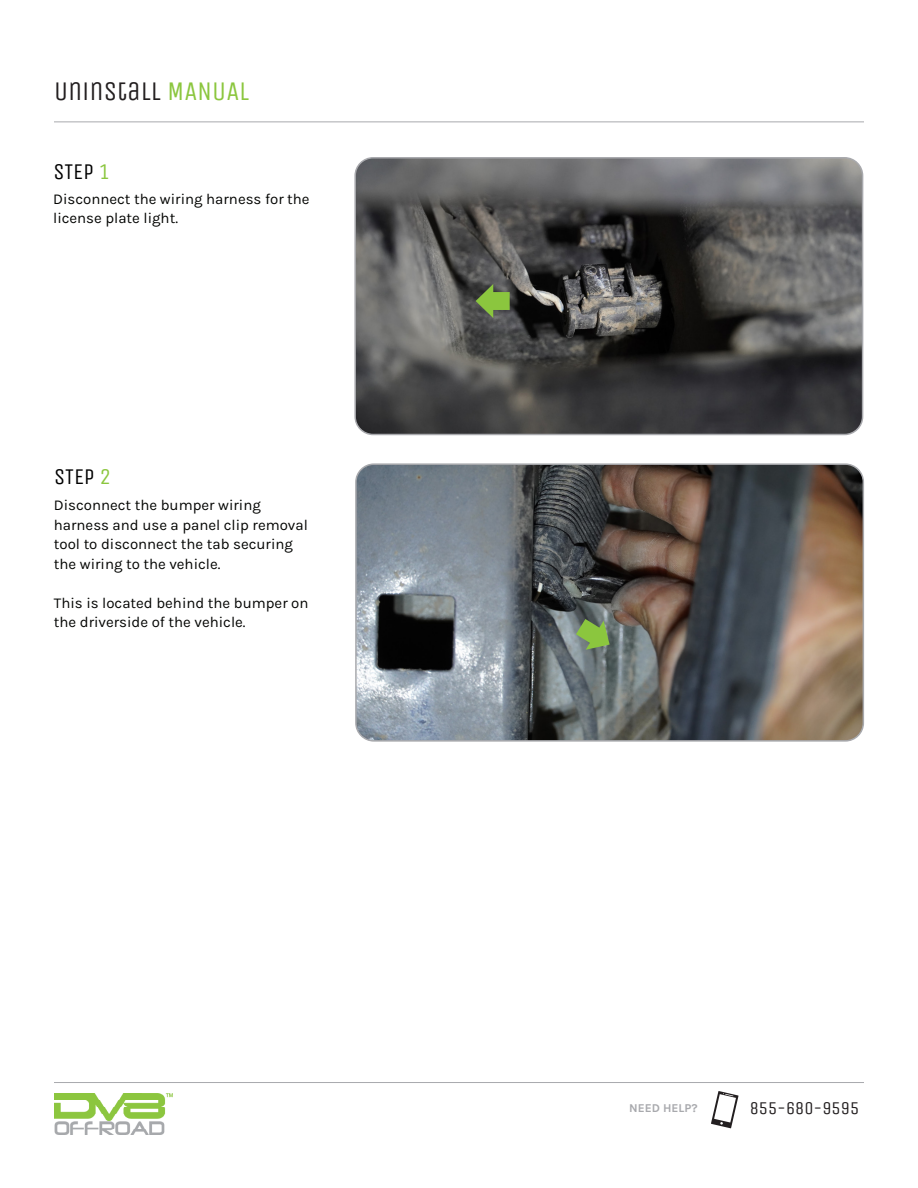
<style>
.page{position:relative;width:918px;height:1188px;background:#fff}
.page>*{position:absolute;margin:0;border:0;box-sizing:border-box;transform-origin:0 0}
.t1{font:27px "Unica One";color:#231f20}
.t2{font:22.5px "Unica One";color:#010101}
.t3{font:18px "Unica One";color:#231f20}
.t4{font:15px/19.5px "Karla";color:#040503}
.t5{font:700 12px "Karla";color:#a8a9ad}
.s1{color:#8bc63e}
</style>
<div class="page">
<hr style="left:54px;top:122px;width:810px;height:1px;background:#a8a9ad">
<img style="left:54px;top:1093px;width:119px;height:41px">
<hr style="left:54px;top:1082px;width:810px;height:1px;background:#a8a9ad">
<svg style="left:711px;top:1091px;width:28px;height:37px"></svg>
<img style="left:357px;top:158px;width:506px;height:276px">
<div style="left:354px;top:157px;width:509px;height:278px;border:2px solid #a8a9ad;border-radius:18px"></div>
<img style="left:358px;top:466px;width:503px;height:273px">
<div style="left:355px;top:463px;width:509px;height:279px;border:2px solid #a8a9ad;border-radius:18px"></div>
<svg style="left:476px;top:284px;width:34px;height:34px"></svg>
<svg style="left:576px;top:619px;width:34px;height:31px"></svg>
<p class="t1" style="left:54px;top:76px;width:197px">UNINSTALL <span class="s1">MANUAL</span></p>
<p class="t2" style="left:53px;top:158px;width:58px">STEP <span class="s1">1</span></p>
<p class="t4" style="left:53px;top:188px;width:258px">Disconnect the wiring harness for the license plate light.</p>
<p class="t2" style="left:54px;top:463px;width:58px">STEP <span class="s1">2</span></p>
<p class="t4" style="left:54px;top:495px;width:256px">Disconnect the bumper wiring harness and use a panel clip removal tool to disconnect the tab securing the wiring to the vehicle.</p>
<p class="t4" style="left:54px;top:592px;width:256px">This is located behind the bumper on the driverside of the vehicle.</p>
<p class="t5" style="left:629px;top:1100px;width:70px">NEED HELP?</p>
<p class="t3" style="left:750px;top:1097px;width:111px">855-680-9595</p>
</div>
